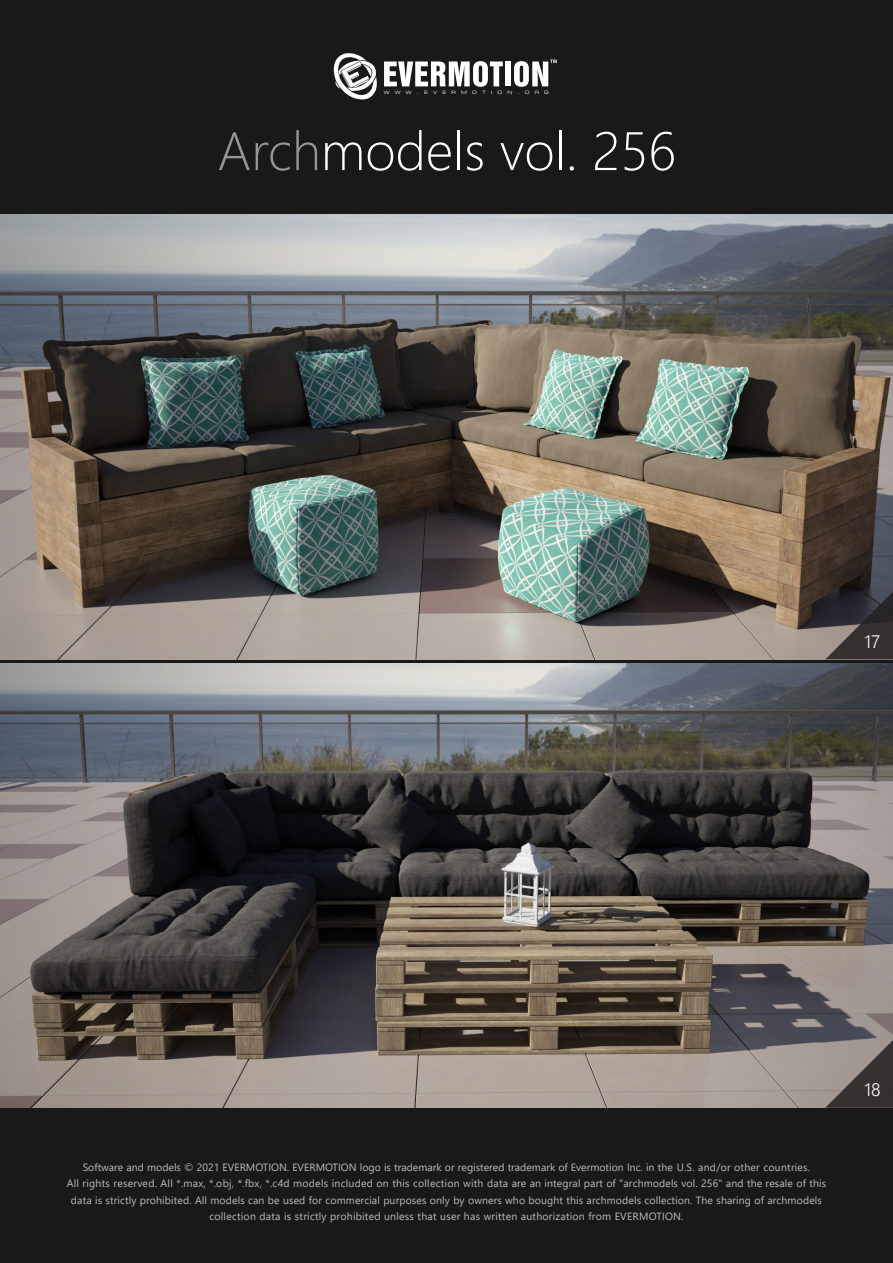
<style>
.page{position:relative;width:893px;height:1263px;background:#191919}
.page>*{position:absolute;margin:0;border:0;box-sizing:border-box;transform-origin:0 0}
.t1{font:300 54px "Segoe UI";color:#fff}
.t2{font:300 18px "Segoe UI";color:#fff}
.t3{font:10.5px/16.5px "Segoe UI";letter-spacing:.01em;color:#bcbdc0;text-align:center}
.t4{font:expanded 4.5px "Square 721 BT";letter-spacing:1.15em;color:#fff}
.s1{color:#939598}
</style>
<div class="page">
<svg style="left:334px;top:53px;width:43px;height:47px"></svg>
<svg style="left:384px;top:61px;width:119px;height:26px"></svg>
<div style="left:505px;top:62px;width:6px;height:24px;background:#fff"></div>
<svg style="left:514px;top:60px;width:43px;height:27px"></svg>
<img style="left:0;top:215px;width:893px;height:444px">
<img style="left:0;top:663px;width:893px;height:445px">
<svg style="left:825px;top:592px;width:68px;height:67px"></svg>
<svg style="left:825px;top:1040px;width:68px;height:68px;background:#6b6461"></svg>
<p class="t4" style="left:384px;top:89px;width:167px">WWW.EVERMOTION.ORG</p>
<h1 class="t1" style="left:217px;top:100px;width:460px"><span class="s1">Arch</span>models vol. 256</h1>
<p class="t2" style="left:864px;top:624px;width:17px">17</p>
<p class="t3" style="left:67px;top:1158px;width:761px">Software and models © 2021 EVERMOTION. EVERMOTION logo is trademark or registered trademark of Evermotion Inc. in the U.S. and/or other countries.<br>All rights reserved. All *.max, *.obj, *.fbx, *.c4d models included on this collection with data are an integral part of "archmodels vol. 256" and the resale of this data is strictly prohibited. All models can be used for commercial purposes only by owners who bought this archmodels collection. The sharing of archmodels collection data is strictly prohibited unless that user has written authorization from EVERMOTION.</p>
<p class="t2" style="left:864px;top:1073px;width:18px">18</p>
</div>
